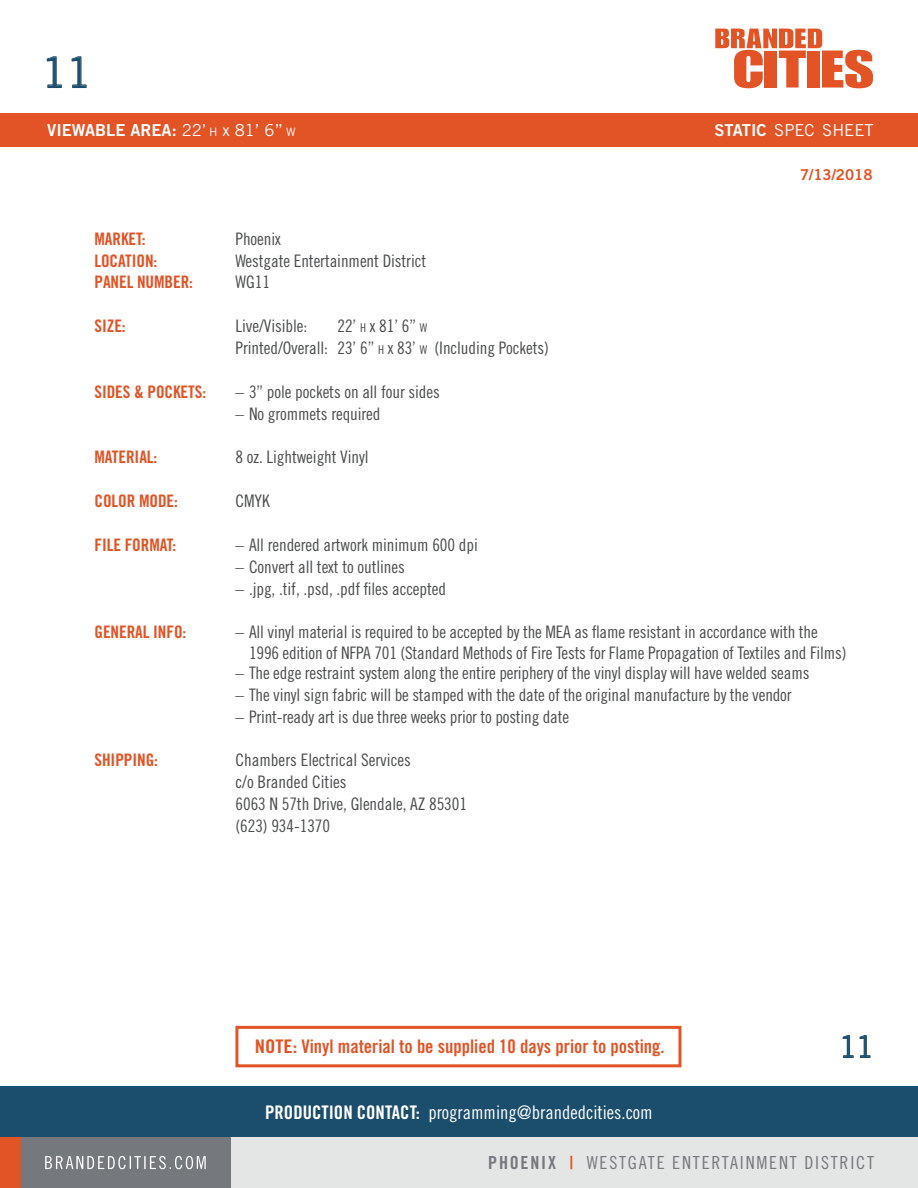
<style>
.page{position:relative;width:918px;height:1188px;background:#fff}
.page>*{position:absolute;margin:0;border:0;box-sizing:border-box;transform-origin:0 0}
.t1{font:42px "Trade Gothic LT Std";color:#1b4e6c}
.t2{font:30px "Trade Gothic LT Std";color:#1b4e6c}
.t3{font:18.75px "Trade Gothic LT Std Bd Cn 20";color:#e25325;scale:1.1 1}
.t4{font:18.75px "Trade Gothic LT Std Cn 18";color:#fff}
.t5{font:18px "Trade Gothic LT Std Cn 18";letter-spacing:.1em;color:#75787c}
.t6{font:17.25px/21.9px "Trade Gothic LT Std Cn 18";letter-spacing:-.01em;color:#4b4c4d}
.t7{font:17.25px "Trade Gothic LT Std Bd Cn 20";letter-spacing:-.005em;color:#e25325}
.t8{font:16.5px "Trade Gothic LT Std Bd 2";color:#fff}
.t9{font:16.5px "Trade Gothic LT Std";color:#fff}
.t10{font:15px "Trade Gothic LT Std Bd 2";color:#e25325}
.s1{font-family:"Trade Gothic LT Std"}
.s2{font-family:"Trade Gothic LT Std";font-size:11.55px}
.s3{font-size:12.15px}
.s4{font-style:inherit}
.s5{font-family:"Trade Gothic LT Std Bd 2"}
.s6{font-family:"Trade Gothic LT Std Bd Cn 20"}
.s7{font-family:"Trade Gothic LT Std Bd Cn 20";color:#e25325}
</style>
<div class="page">
<div style="left:228px;top:1137px;width:690px;height:51px;background:#e4e5e5"></div>
<div style="left:19px;top:1137px;width:212px;height:51px;background:#75787c"></div>
<div style="left:0;top:1137px;width:21px;height:51px;background:#e25325"></div>
<svg style="left:45px;top:1156px;width:161px;height:13px"></svg>
<svg style="left:715px;top:29px;width:158px;height:59px"></svg>
<div style="left:0;top:113px;width:918px;height:34px;background:#e25325"></div>
<div style="left:0;top:1086px;width:918px;height:51px;background:#1b4e6c"></div>
<div style="left:235px;top:1026px;width:446px;height:41px;border:3px solid #e25325"></div>
<svg style="left:843px;top:1035px;width:10px;height:23px"></svg>
<svg style="left:860px;top:1035px;width:10px;height:23px"></svg>
<svg style="left:47px;top:57px;width:15px;height:31px"></svg>
<svg style="left:72px;top:57px;width:14px;height:31px"></svg>
<h1 class="t1" style="left:41px;top:47px;width:52px">11</h1>
<p class="t8" style="left:47px;top:120px;width:250px">VIEWABLE AREA: <span class="s1">22’</span> <span class="s2">h</span> <span class="s1">x 81’ 6”</span> <span class="s2">w</span></p>
<p class="t7" style="left:94px;top:228px;width:53px">MARKET:</p>
<p class="t6" style="left:236px;top:227px;width:47px">Phoenix</p>
<p class="t7" style="left:94px;top:250px;width:64px">LOCATION:</p>
<p class="t6" style="left:236px;top:249px;width:192px">Westgate Entertainment District</p>
<p class="t7" style="left:94px;top:272px;width:100px">PANEL NUMBER:</p>
<p class="t6" style="left:236px;top:271px;width:36px">WG11</p>
<p class="t7" style="left:94px;top:316px;width:33px">SIZE:</p>
<p class="t6" style="left:236px;top:315px;width:73px">Live/Visible:</p>
<p class="t6" style="left:236px;top:315px;width:315px;text-indent:102px">22’ <span class="s3">h</span> x 81’ 6” <span class="s3">w<br></span>Printed/Overall: 23’ 6” <span class="s3">h</span> x 83’ <span class="s3">w</span> <span class="s4">(</span>Including Pockets)</p>
<p class="t9" style="left:714px;top:120px;width:161px"><span class="s5">STATIC</span> SPEC SHEET</p>
<p class="t10" style="left:800px;top:165px;width:74px">7/13/2018</p>
<p class="t7" style="left:95px;top:381px;width:113px">SIDES &amp; POCKETS:</p>
<p class="t6" style="left:236px;top:380px;width:206px">– 3” pole pockets on all four sides</p>
<p class="t6" style="left:236px;top:402px;width:147px">– No grommets required</p>
<p class="t7" style="left:95px;top:447px;width:64px">MATERIAL:</p>
<p class="t6" style="left:236px;top:446px;width:135px">8 oz. Lightweight Vinyl</p>
<p class="t7" style="left:95px;top:490px;width:85px">COLOR MODE:</p>
<p class="t6" style="left:236px;top:490px;width:36px">CMYK</p>
<p class="t7" style="left:95px;top:534px;width:83px">FILE FORMAT:</p>
<p class="t6" style="left:236px;top:534px;width:244px">– All rendered artwork minimum 600 dpi</p>
<p class="t6" style="left:236px;top:555px;width:171px">– Convert all text to outlines</p>
<p class="t6" style="left:236px;top:577px;width:212px">– .jpg, .tif, .psd, .pdf files accepted</p>
<p class="t7" style="left:95px;top:622px;width:93px">GENERAL INFO:</p>
<p class="t6" style="left:249px;top:622px;width:599px;line-height:20.2px;text-indent:-14px">– All vinyl material is required to be accepted by the MEA as flame resistant in accordance with the<br>1996 edition of NFPA 701 (Standard Methods of Fire Tests for Flame Propagation of Textiles and Films)</p>
<p class="t6" style="left:236px;top:662px;width:575px">– The edge restraint system along the entire periphery of the vinyl display will have welded seams</p>
<p class="t6" style="left:236px;top:683px;width:558px">– The vinyl sign fabric will be stamped with the date of the original manufacture by the vendor</p>
<p class="t6" style="left:236px;top:705px;width:335px">– Print-ready art is due three weeks prior to posting date</p>
<p class="t7" style="left:95px;top:750px;width:65px">SHIPPING:</p>
<p class="t6" style="left:236px;top:749px;width:233px">Chambers Electrical Services<br>c/o Branded Cities<br>6063 N 57th Drive, Glendale, AZ 85301 (623) 934-1370</p>
<p class="t3" style="left:255px;top:1035px;width:374px">NOTE: Vinyl material to be supplied 10 days prior to posting.</p>
<h2 class="t2" style="left:839px;top:1029px;width:37px">11</h2>
<p class="t4" style="left:265px;top:1101px;width:389px"><span class="s6">PRODUCTION CONTACT:</span> programming@brandedcities.com</p>
<p class="t5" style="left:488px;top:1152px;width:387px"><span class="s6">PHOENIX</span> <span class="s7">|</span> WESTGATE ENTERTAINMENT DISTRICT</p>
</div>
